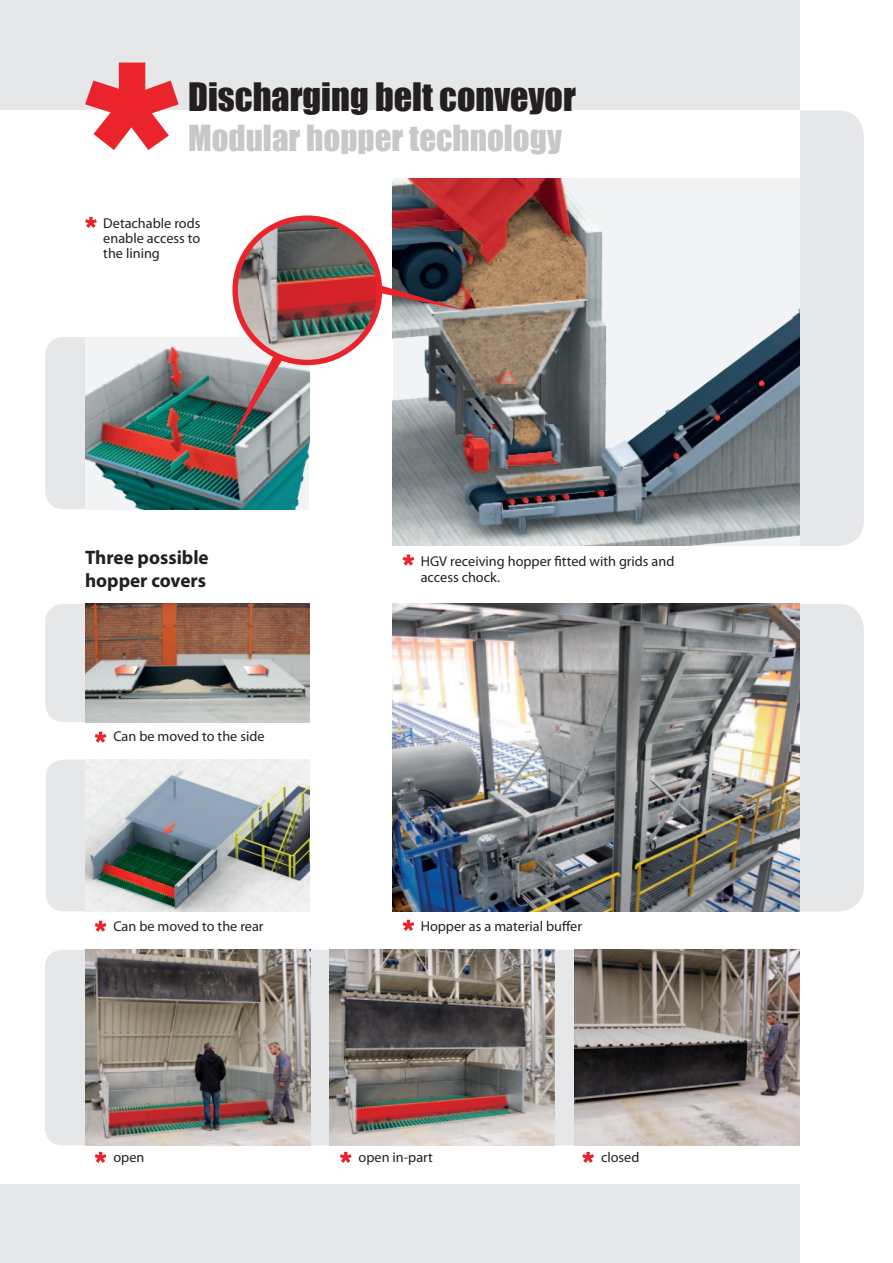
<style>
.page{position:relative;width:893px;height:1263px;background:#fff}
.page>*{position:absolute;margin:0;border:0;box-sizing:border-box;transform-origin:0 0}
.t1{font:36px "Impact";color:#231f20}
.t2{font:33px "Impact";color:#c7c8ca}
.t3{font:700 19.5px/23.4px "Myriad Pro";color:#231f20}
.t4{font:14.25px/15px "Myriad Pro";color:#231f20}
</style>
<div class="page">
<div style="left:468px;top:604px;width:396px;height:307px;background:#e6e7e9;border-radius:26px"></div>
<div style="left:0;top:0;width:799px;height:1263px;background:#e6e7e9"></div>
<div style="left:0;top:111px;width:864px;height:435px;background:#e6e7e9;border-radius:26px"></div>
<div style="left:0;top:110px;width:799px;height:1073px;background:#fff"></div>
<svg style="left:85px;top:63px;width:94px;height:87px"></svg>
<svg style="left:402px;top:554px;width:12px;height:12px"></svg>
<svg style="left:402px;top:920px;width:12px;height:11px"></svg>
<img style="left:393px;top:604px;width:406px;height:307px">
<img style="left:393px;top:178px;width:406px;height:368px">
<svg style="left:85px;top:217px;width:12px;height:11px"></svg>
<svg style="left:95px;top:732px;width:11px;height:11px"></svg>
<svg style="left:95px;top:1152px;width:11px;height:11px"></svg>
<svg style="left:95px;top:921px;width:11px;height:11px"></svg>
<div style="left:45px;top:950px;width:749px;height:195px;background:#e6e7e9;border-radius:17px"></div>
<img style="left:330px;top:950px;width:225px;height:195px">
<img style="left:574px;top:950px;width:225px;height:195px">
<img style="left:85px;top:950px;width:225px;height:195px">
<div style="left:45px;top:337px;width:214px;height:172px;background:#e6e7e9;border-radius:18px"></div>
<img style="left:85px;top:337px;width:224px;height:172px">
<div style="left:45px;top:604px;width:214px;height:118px;background:#e6e7e9;border-radius:18px"></div>
<img style="left:85px;top:604px;width:224px;height:118px">
<div style="left:243px;top:663px;width:27px;height:16px;background:#231f20;opacity:.75"></div>
<svg style="left:243px;top:664px;width:24px;height:12px"></svg>
<div style="left:114px;top:663px;width:28px;height:16px;background:#231f20;opacity:.75"></div>
<svg style="left:115px;top:664px;width:23px;height:12px"></svg>
<div style="left:46px;top:760px;width:214px;height:151px;background:#e6e7e9;border-radius:18px"></div>
<img style="left:85px;top:759px;width:224px;height:152px">
<img style="left:235px;top:218px;width:144px;height:144px;border-radius:72px">
<div style="left:232px;top:215px;width:150px;height:150px;border:5px solid #eb232b;border-radius:50%"></div>
<img style="left:380px;top:285px;width:88px;height:26px">
<img style="left:225px;top:355px;width:58px;height:97px">
<svg style="left:340px;top:1152px;width:12px;height:11px"></svg>
<svg style="left:582px;top:1152px;width:12px;height:11px"></svg>
<h1 class="t1" style="left:188px;top:68px;width:389px">Discharging belt conveyor</h1>
<h2 class="t2" style="left:188px;top:112px;width:375px">Modular hopper technology</h2>
<p class="t4" style="left:103px;top:216px;width:99px;text-align:justify">Detachable rods enable access to the lining</p>
<h3 class="t3" style="left:85px;top:545px;width:125px">Three possible hopper covers</h3>
<p class="t4" style="left:113px;top:729px;width:153px">Can be moved to the side</p>
<p class="t4" style="left:113px;top:918px;width:152px">Can be moved to the rear</p>
<p class="t4" style="left:113px;top:1150px;width:32px">open</p>
<p class="t4" style="left:421px;top:554px;width:255px">HGV receiving hopper fitted with grids and access chock.</p>
<p class="t4" style="left:421px;top:918px;width:163px">Hopper as a material buffer</p>
<p class="t4" style="left:359px;top:1150px;width:76px">open in-part</p>
<p class="t4" style="left:601px;top:1150px;width:40px">closed</p>
</div>
